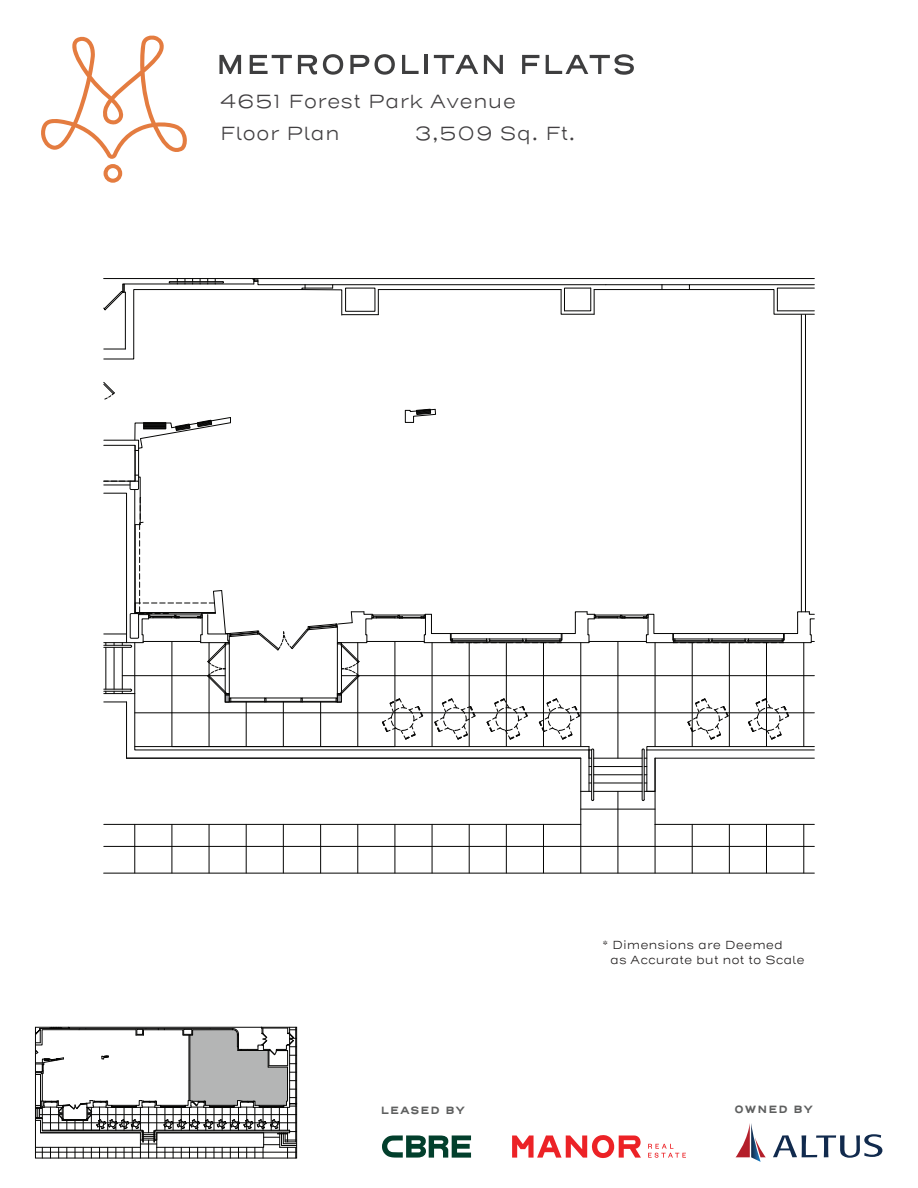
<style>
.page{position:relative;width:918px;height:1188px;background:#fff}
.page>*{position:absolute;margin:0;border:0;box-sizing:border-box;transform-origin:0 0}
.t1{font:300 19.5px/32.1px "Henderson Sans Basic";letter-spacing:.01em;color:#413f41}
.t2{font:300 12px/14.4px "Henderson Sans Basic";color:#211e1e}
.t3{font:700 10.5px "Henderson Sans Basic";letter-spacing:.1em;color:#5e5f5f}
</style>
<div class="page">
<svg style="left:41px;top:36px;width:146px;height:147px"></svg>
<svg style="left:219px;top:55px;width:22px;height:19px"></svg>
<svg style="left:250px;top:55px;width:42px;height:19px"></svg>
<svg style="left:298px;top:55px;width:19px;height:20px"></svg>
<svg style="left:323px;top:54px;width:20px;height:21px"></svg>
<svg style="left:350px;top:55px;width:19px;height:19px"></svg>
<svg style="left:375px;top:54px;width:20px;height:21px"></svg>
<svg style="left:402px;top:55px;width:17px;height:19px"></svg>
<hr style="left:425px;top:55px;width:3px;height:19px;background:#3e3e3f">
<svg style="left:434px;top:55px;width:44px;height:19px"></svg>
<svg style="left:484px;top:55px;width:19px;height:19px"></svg>
<svg style="left:522px;top:55px;width:17px;height:19px"></svg>
<svg style="left:546px;top:54px;width:88px;height:21px"></svg>
<svg style="left:736px;top:1123px;width:30px;height:39px"></svg>
<svg style="left:773px;top:1134px;width:109px;height:24px"></svg>
<svg style="left:382px;top:1135px;width:89px;height:23px"></svg>
<svg style="left:512px;top:1135px;width:129px;height:23px"></svg>
<svg style="left:648px;top:1144px;width:38px;height:14px"></svg>
<svg style="left:103px;top:382px;width:12px;height:18px"></svg>
<hr style="left:655px;top:824px;width:159px;height:1px;background:#050504">
<hr style="left:395px;top:824px;width:1px;height:49px;background:#050504">
<hr style="left:432px;top:824px;width:1px;height:49px;background:#050504">
<hr style="left:469px;top:824px;width:1px;height:49px;background:#050504">
<hr style="left:506px;top:824px;width:1px;height:49px;background:#050504">
<hr style="left:543px;top:824px;width:1px;height:49px;background:#050504">
<hr style="left:580px;top:824px;width:1px;height:49px;background:#050504">
<hr style="left:618px;top:791px;width:1px;height:82px;background:#050504">
<hr style="left:655px;top:824px;width:1px;height:49px;background:#050504">
<hr style="left:692px;top:824px;width:1px;height:49px;background:#050504">
<hr style="left:283px;top:824px;width:1px;height:49px;background:#050504">
<hr style="left:320px;top:824px;width:1px;height:49px;background:#050504">
<hr style="left:357px;top:824px;width:1px;height:49px;background:#050504">
<hr style="left:803px;top:824px;width:1px;height:49px;background:#050504">
<hr style="left:766px;top:824px;width:1px;height:49px;background:#050504">
<hr style="left:729px;top:824px;width:1px;height:49px;background:#050504">
<hr style="left:246px;top:824px;width:1px;height:49px;background:#050504">
<hr style="left:209px;top:824px;width:1px;height:49px;background:#050504">
<hr style="left:172px;top:824px;width:1px;height:49px;background:#050504">
<hr style="left:134px;top:824px;width:1px;height:49px;background:#050504">
<hr style="left:104px;top:846px;width:710px;height:1px;background:#050504">
<hr style="left:655px;top:791px;width:1px;height:33px;background:#050504">
<hr style="left:580px;top:791px;width:1px;height:33px;background:#050504">
<hr style="left:104px;top:824px;width:477px;height:1px;background:#050504">
<hr style="left:581px;top:809px;width:74px;height:1px;background:#050504">
<svg style="left:103px;top:278px;width:712px;height:82px"></svg>
<hr style="left:104px;top:873px;width:710px;height:1px;background:#050504">
<hr style="left:104px;top:278px;width:710px;height:1px;background:#050504">
<svg style="left:103px;top:409px;width:712px;height:392px"></svg>
<hr style="left:342px;top:314px;width:36px;height:1px;background:#050504">
<hr style="left:805px;top:315px;width:1px;height:297px;background:#050504">
<hr style="left:801px;top:315px;width:1px;height:297px;background:#050504">
<svg style="left:35px;top:1027px;width:262px;height:131px"></svg>
<h1 class="t1" style="left:220px;top:86px;width:298px">4651 Forest Park Avenue<br>Floor Plan</h1>
<h1 class="t1" style="left:415px;top:118px;width:162px">3,509 Sq. Ft.</h1>
<p class="t2" style="left:610px;top:938px;width:196px;text-indent:-8px">* Dimensions are Deemed<br>as Accurate but not to Scale</p>
<p class="t3" style="left:381px;top:1103px;width:86px">LEASED BY</p>
<p class="t3" style="left:735px;top:1103px;width:80px">OWNED BY</p>
</div>
